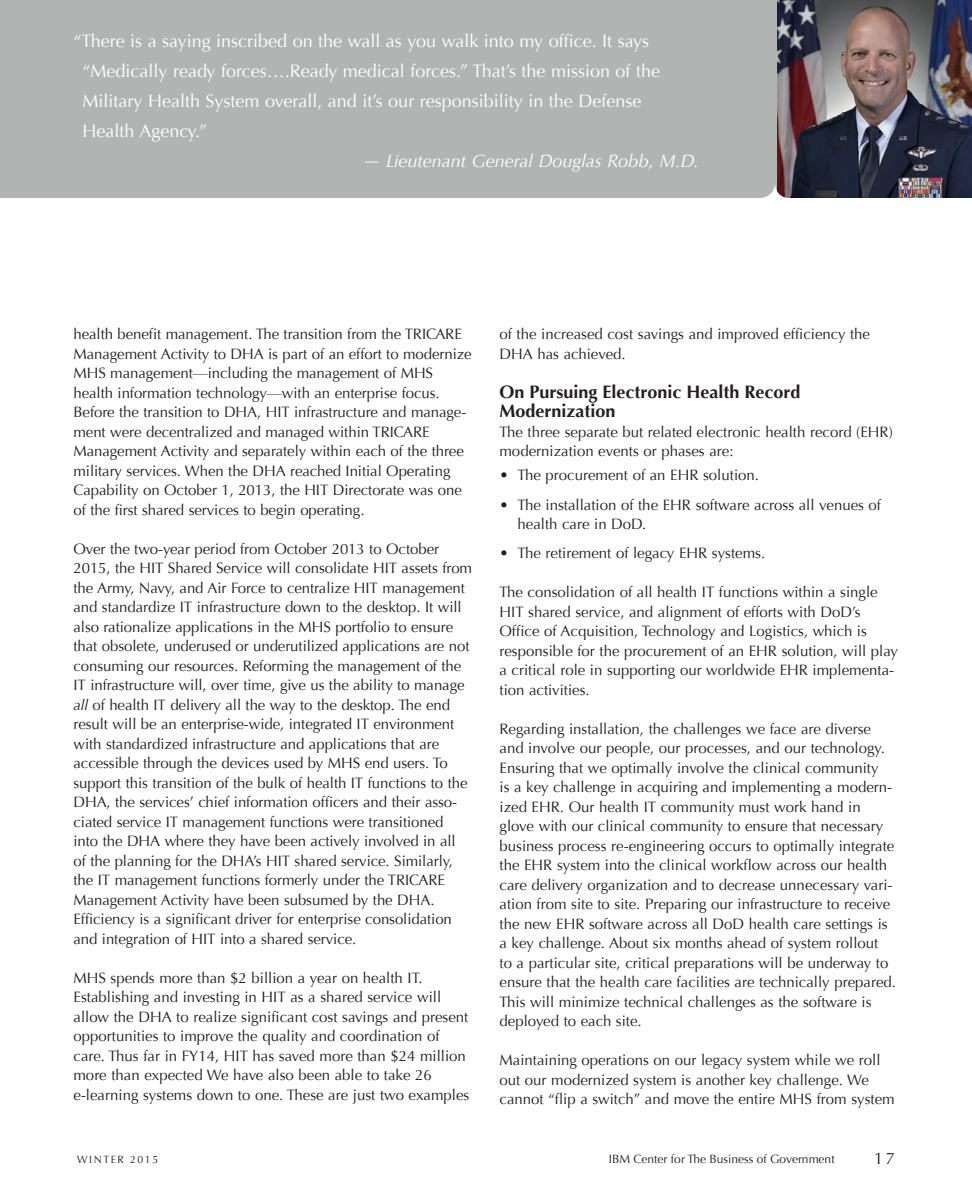
<style>
.page{position:relative;width:972px;height:1188px;background:#fff}
.page>*{position:absolute;margin:0;border:0;box-sizing:border-box;transform-origin:0 0}
.Pull_Quote{font:18px/30px "Optima";color:#fff}
.Heading_2{font:700 18px/19.5px "Optima";color:#231f20}
.Pull_Quote-2{font:italic 18px "Optima";color:#fff}
.t1{font:16.5px "Optima";color:#231f20}
.Body_Text{font:15px/19.5px "Optima";letter-spacing:-.005em;color:#231f20}
.Body_Text_Before_Bul{font:15px/19.5px "Optima";color:#231f20}
.t2{font:12px "Optima";color:#231f20}
.t3{font:10.5px "Optima";letter-spacing:.15em;color:#231f20}
.s1{font-style:italic}
</style>
<div class="page">
<img style="left:777px;top:0;width:195px;height:198px">
<div style="left:0;top:0;width:777px;height:198px;background:#b2b3b3"></div>
<svg style="left:761px;top:183px;width:43px;height:15px"></svg>
<p class="Pull_Quote" style="left:82px;top:26px;width:579px;text-indent:-9px">“There is a saying inscribed on the wall as you walk into my office. It says “Medically ready forces….Ready medical forces.” That’s the mission of the Military Health System overall, and it’s our responsibility in the Defense Health Agency.”</p>
<p class="Pull_Quote-2" style="left:363px;top:151px;width:337px">— Lieutenant General Douglas Robb, M.D.</p>
<p class="Body_Text" style="left:74px;top:325px;width:400px">health benefit management. The transition from the TRICARE Management Activity to DHA is part of an effort to modernize MHS management—including the management of MHS health information technology—with an enterprise focus.<br>Before the transition to DHA, HIT infrastructure and manage&shy;ment were decentralized and managed within TRICARE Management Activity and separately within each of the three military services. When the DHA reached Initial Operating Capability on October 1, 2013, the HIT Directorate was one of the first shared services to begin operating.</p>
<p class="Body_Text" style="left:74px;top:539px;width:400px">Over the two-year period from October 2013 to October 2015, the HIT Shared Service will consolidate HIT assets from the Army, Navy, and Air Force to centralize HIT management and standardize IT infrastructure down to the desktop. It will also rationalize applications in the MHS portfolio to ensure that obsolete, underused or underutilized applications are not consuming our resources. Reforming the management of the IT infrastructure will, over time, give us the ability to manage <span class="s1">all</span> of health IT delivery all the way to the desktop. The end result will be an enterprise-wide, integrated IT environment with standardized infrastructure and applications that are accessible through the devices used by MHS end users. To support this transition of the bulk of health IT functions to the DHA, the services’ chief information officers and their asso&shy;ciated service IT management functions were transitioned<br>into the DHA where they have been actively involved in all<br>of the planning for the DHA’s HIT shared service. Similarly, the IT management functions formerly under the TRICARE Management Activity have been subsumed by the DHA.<br>Efficiency is a significant driver for enterprise consolidation and integration of HIT into a shared service.</p>
<p class="Body_Text" style="left:74px;top:968px;width:397px">MHS spends more than $2 billion a year on health IT.<br>Establishing and investing in HIT as a shared service will allow the DHA to realize significant cost savings and present opportunities to improve the quality and coordination of care. Thus far in FY14, HIT has saved more than $24 million more than expected We have also been able to take 26 e-learning systems down to one. These are just two examples</p>
<p class="Body_Text" style="left:500px;top:325px;width:372px">of the increased cost savings and improved efficiency the<br>DHA has achieved.</p>
<p class="Heading_2" style="left:500px;top:382px;width:303px">On Pursuing Electronic Health Record<br>Modernization</p>
<p class="Body_Text_Before_Bul" style="left:500px;top:422px;width:395px">The three separate but related electronic health record (EHR) modernization events or phases are:</p>
<p class="Body_Text" style="left:500px;top:466px;width:261px">• The procurement of an EHR solution.</p>
<p class="Body_Text" style="left:518px;top:495px;width:365px;text-indent:-18px">• The installation of the EHR software across all venues of health care in DoD.</p>
<p class="Body_Text" style="left:500px;top:544px;width:267px">• The retirement of legacy EHR systems.</p>
<p class="Body_Text" style="left:500px;top:583px;width:400px">The consolidation of all health IT functions within a single HIT shared service, and alignment of efforts with DoD’s Office of Acquisition, Technology and Logistics, which is responsible for the procurement of an EHR solution, will play a critical role in supporting our worldwide EHR implementa&shy;tion activities.</p>
<p class="Body_Text" style="left:500px;top:719px;width:398px">Regarding installation, the challenges we face are diverse and involve our people, our processes, and our technology.<br>Ensuring that we optimally involve the clinical community<br>is a key challenge in acquiring and implementing a modern&shy;ized EHR. Our health IT community must work hand in glove with our clinical community to ensure that necessary business process re-engineering occurs to optimally integrate the EHR system into the clinical workflow across our health care delivery organization and to decrease unnecessary vari&shy;ation from site to site. Preparing our infrastructure to receive the new EHR software across all DoD health care settings is a key challenge. About six months ahead of system rollout<br>to a particular site, critical preparations will be underway to ensure that the health care facilities are technically prepared.<br>This will minimize technical challenges as the software is deployed to each site.</p>
<p class="Body_Text" style="left:500px;top:1051px;width:397px">Maintaining operations on our legacy system while we roll out our modernized system is another key challenge. We cannot “flip a switch” and move the entire MHS from system</p>
<p class="t3" style="left:77px;top:1154px;width:83px">WINTER 2015</p>
<p class="t2" style="left:609px;top:1152px;width:227px">IBM Center for The Business of Government</p>
<p class="t1" style="left:874px;top:1149px;width:22px">17</p>
</div>
